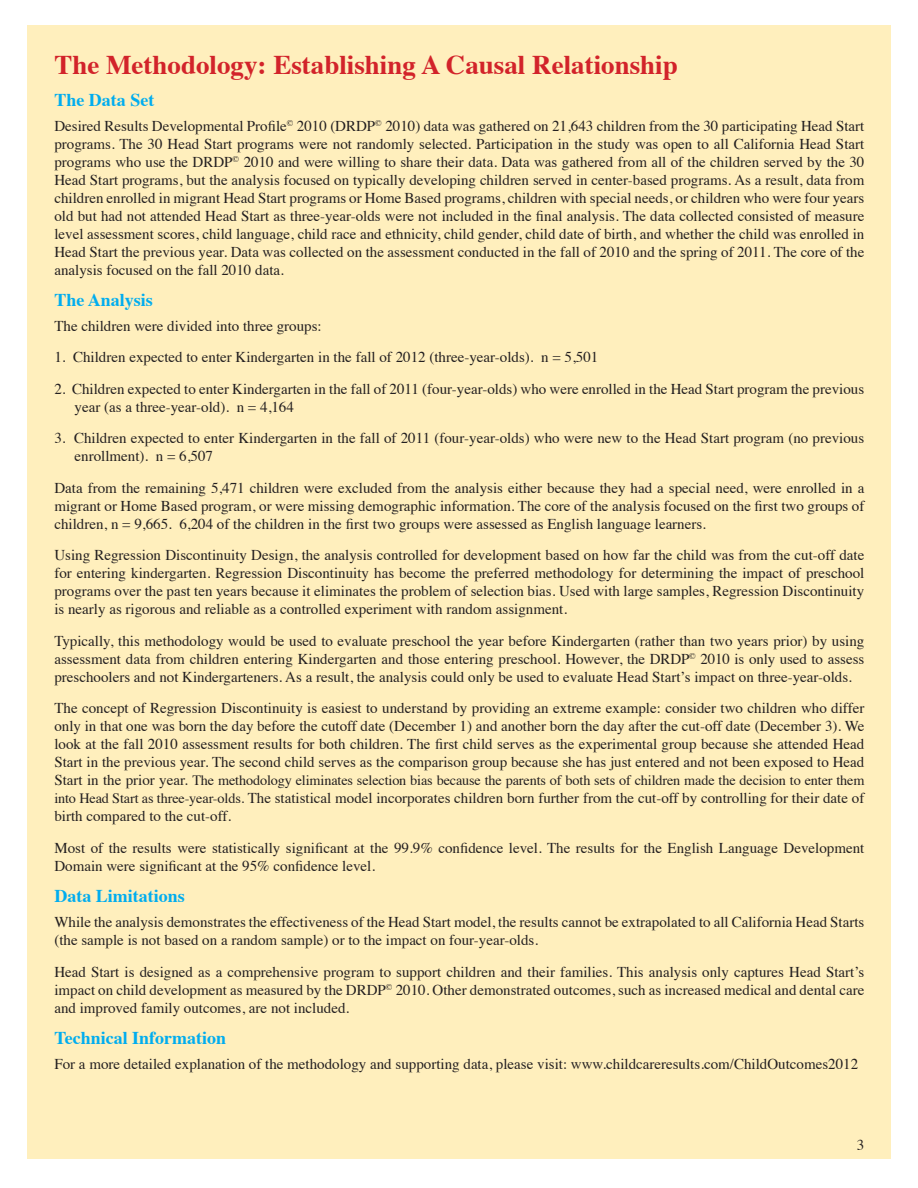
<style>
.page{position:relative;width:918px;height:1188px;background:#fff}
.page>*{position:absolute;margin:0;border:0;box-sizing:border-box;transform-origin:0 0}
.t1{font:700 27px "Times";color:#d2232a}
.t2{font:700 18px "Times";color:#00adef}
.t3{font:15px/18px "Times";color:#231f20;text-align:justify}
.t4{font:14.25px "Times";letter-spacing:-.01em;color:#231f20}
.s1{font-size:15px}
.s2{font-size:14.25px}
</style>
<div class="page">
<div style="left:27px;top:25px;width:864px;height:1134px;background:#ffefbd"></div>
<h1 class="t1" style="left:54px;top:39px;width:625px">The Methodology: Establishing A Causal Relationship</h1>
<p class="t2" style="left:54px;top:82px;width:101px">The Data Set</p>
<p class="t3" style="left:54px;top:115px;width:812px">Desired Results Developmental Profile<sup>©</sup> 2010 (DRDP<sup>©</sup> 2010) data was gathered on 21,643 children from the 30 participating Head Start programs. The 30 Head Start programs were not randomly selected. Participation in the study was open to all California Head Start programs who use the DRDP<sup>©</sup> 2010 and were willing to share their data. Data was gathered from all of the children served by the 30<br>Head Start programs, but the analysis focused on typically developing children served in center-based programs. As a result, data from children enrolled in migrant Head Start programs or Home Based programs, children with special needs, or children who were four years old but had not attended Head Start as three-year-olds were not included in the final analysis. The data collected consisted of measure level assessment scores, child language, child race and ethnicity, child gender, child date of birth, and whether the child was enrolled in Head Start the previous year. Data was collected on the assessment conducted in the fall of 2010 and the spring of 2011. The core of the analysis focused on the fall 2010 data.</p>
<p class="t2" style="left:54px;top:283px;width:100px">The Analysis</p>
<p class="t3" style="left:54px;top:315px;width:269px">The children were divided into three groups:</p>
<p class="t3" style="left:54px;top:347px;width:545px">1. Children expected to enter Kindergarten in the fall of 2012 (three-year-olds). n = 5,501</p>
<p class="t3" style="left:75px;top:378px;width:791px;text-indent:-20px">2. Children expected to enter Kindergarten in the fall of 2011 (four-year-olds) who were enrolled in the Head Start program the previous year (as a three-year-old). n = 4,164</p>
<p class="t3" style="left:75px;top:428px;width:791px;text-indent:-20px">3. Children expected to enter Kindergarten in the fall of 2011 (four-year-olds) who were new to the Head Start program (no previous enrollment). n = 6,507</p>
<p class="t3" style="left:54px;top:477px;width:812px">Data from the remaining 5,471 children were excluded from the analysis either because they had a special need, were enrolled in a migrant or Home Based program, or were missing demographic information. The core of the analysis focused on the first two groups of children, n = 9,665. 6,204 of the children in the first two groups were assessed as English language learners.</p>
<p class="t3" style="left:54px;top:545px;width:812px">Using Regression Discontinuity Design, the analysis controlled for development based on how far the child was from the cut-off date for entering kindergarten. Regression Discontinuity has become the preferred methodology for determining the impact of preschool programs over the past ten years because it eliminates the problem of selection bias. Used with large samples, Regression Discontinuity is nearly as rigorous and reliable as a controlled experiment with random assignment.</p>
<p class="t3" style="left:54px;top:630px;width:812px">Typically, this methodology would be used to evaluate preschool the year before Kindergarten (rather than two years prior) by using assessment data from children entering Kindergarten and those entering preschool. However, the DRDP<sup>©</sup> 2010 is only used to assess preschoolers and not Kindergarteners. As a result, the analysis could only be used to evaluate Head Start’s impact on three-year-olds.</p>
<p class="t3" style="left:54px;top:698px;width:811px">The concept of Regression Discontinuity is easiest to understand by providing an extreme example: consider two children who differ only in that one was born the day before the cutoff date (December 1) and another born the day after the cut-off date (December 3). We look at the fall 2010 assessment results for both children. The first child serves as the experimental group because she attended Head Start in the previous year. The second child serves as the comparison group because she has just entered and not been exposed to Head</p>
<p class="t4" style="left:54px;top:767px;width:812px"><span class="s1">Start in the prior year.</span> The methodology eliminates selection bias because the parents of both sets of children made the decision to enter them</p>
<p class="t3" style="left:54px;top:788px;width:811px"><span class="s2">into Head Start as three-year-olds.</span> The statistical model incorporates children born further from the cut-off by controlling for their date of birth compared to the cut-off.</p>
<p class="t3" style="left:54px;top:837px;width:812px">Most of the results were statistically significant at the 99.9% confidence level. The results for the English Language Development<br>Domain were significant at the 95% confidence level.</p>
<p class="t2" style="left:54px;top:879px;width:132px">Data Limitations</p>
<p class="t3" style="left:54px;top:912px;width:811px">While the analysis demonstrates the effectiveness of the Head Start model, the results cannot be extrapolated to all California Head Starts (the sample is not based on a random sample) or to the impact on four-year-olds.</p>
<p class="t3" style="left:54px;top:961px;width:812px">Head Start is designed as a comprehensive program to support children and their families. This analysis only captures Head Start’s impact on child development as measured by the DRDP<sup>©</sup> 2010. Other demonstrated outcomes, such as increased medical and dental care and improved family outcomes, are not included.</p>
<p class="t2" style="left:54px;top:1021px;width:173px">Technical Information</p>
<p class="t3" style="left:54px;top:1053px;width:805px">For a more detailed explanation of the methodology and supporting data, please visit: www.childcareresults.com/ChildOutcomes2012</p>
<p class="t3" style="left:857px;top:1134px;width:9px">3</p>
</div>
